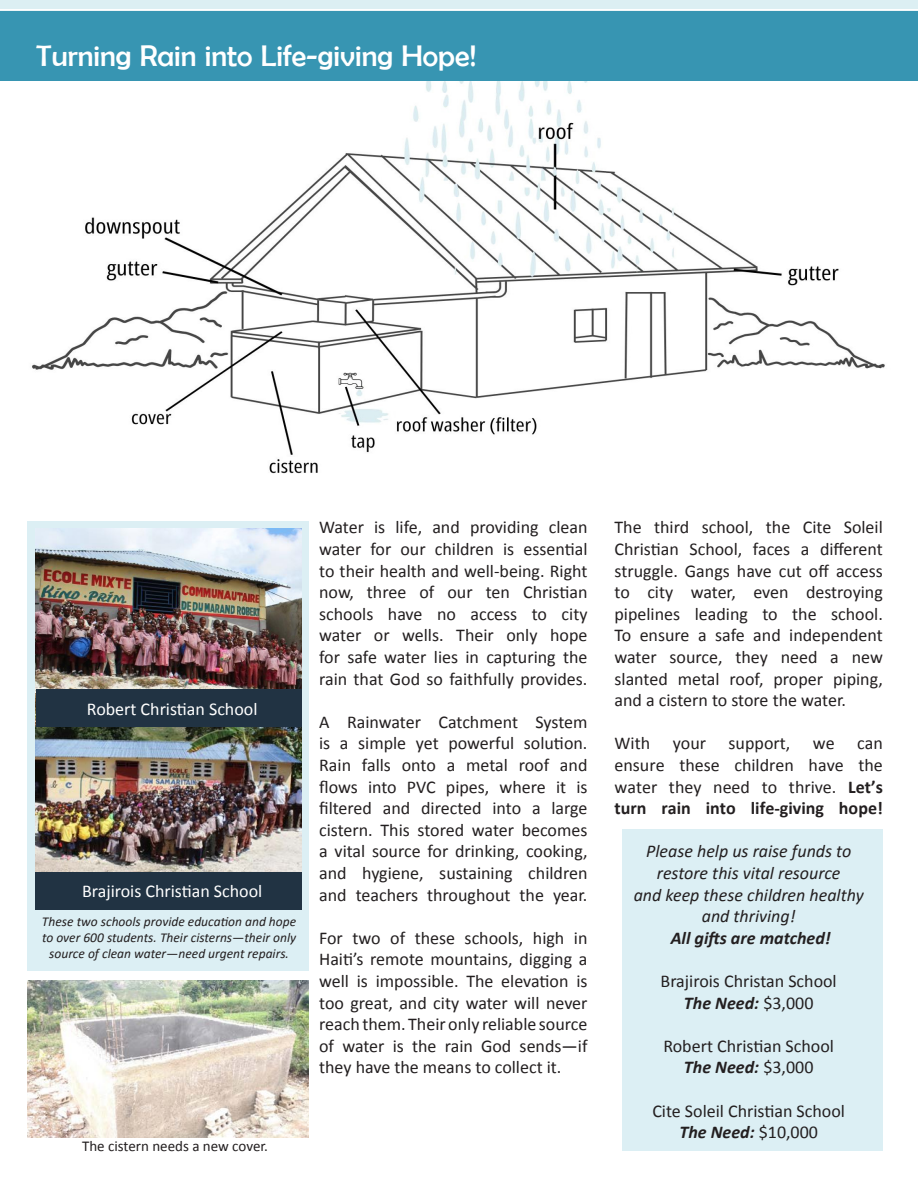
<style>
.page{position:relative;width:918px;height:1188px;background:#fff}
.page>*{position:absolute;margin:0;border:0;box-sizing:border-box;transform-origin:0 0}
.Intro_Paragraph{font:30px "Berlin Sans FB";color:#fff}
.t1{font:18px/21.6px "Calibri";color:#231f20;text-align:justify}
.t2{font:italic 18px/21.6px "Calibri";color:#231f20;text-align:center}
.t3{font:italic 700 18px "Calibri";color:#231f20}
.t4{font:18px "Calibri";color:#fff}
.t5{font:15px "Calibri";color:#231f20}
.t6{font:italic 13.5px/16.2px "Calibri";color:#231f20;text-align:center}
.s1{font-weight:700}
.s2{font-weight:400;font-style:normal}
</style>
<div class="page">
<div style="left:27px;top:521px;width:281px;height:449px;background:#dceff4"></div>
<img style="left:32px;top:81px;width:853px;height:393px">
<img style="left:36px;top:727px;width:266px;height:145px">
<img style="left:36px;top:529px;width:266px;height:160px">
<svg style="left:0;top:0;width:918px;height:81px;background:#4ea1bb"></svg>
<div style="left:622px;top:829px;width:261px;height:322px;background:#dceff4"></div>
<img style="left:27px;top:981px;width:281px;height:156px">
<div style="left:35px;top:872px;width:267px;height:37px;background:#213343"></div>
<div style="left:36px;top:689px;width:266px;height:38px;background:#213343"></div>
<p class="Intro_Paragraph" style="left:36px;top:39px;width:442px">Turning Rain into Life-giving Hope!</p>
<p class="t4" style="left:87px;top:697px;width:172px">Robert Christian School</p>
<p class="t4" style="left:82px;top:880px;width:182px">Brajirois Christian School</p>
<p class="t6" style="left:42px;top:913px;width:256px">These two schools provide education and hope to over 600 students. Their cisterns—their only source of clean water—need urgent repairs.</p>
<p class="t1" style="left:319px;top:517px;width:270px">Water is life, and providing clean water for our children is essential to their health and well-being. Right now, three of our ten Christian schools have no access to city water or wells. Their only hope for safe water lies in capturing the rain that God so faithfully provides.</p>
<p class="t1" style="left:319px;top:711px;width:270px">A Rainwater Catchment System is a simple yet powerful solution.<br>Rain falls onto a metal roof and flows into PVC pipes, where it is filtered and directed into a large cistern. This stored water becomes a vital source for drinking, cooking, and hygiene, sustaining children and teachers throughout the year.</p>
<p class="t1" style="left:319px;top:927px;width:270px">For two of these schools, high in Haiti’s remote mountains, digging a well is impossible. The elevation is too great, and city water will never reach them. Their only reliable source of water is the rain God sends—if they have the means to collect it.</p>
<p class="t5" style="left:82px;top:1136px;width:187px">The cistern needs a new cover.</p>
<p class="t1" style="left:615px;top:517px;width:270px">The third school, the Cite Soleil Christian School, faces a different struggle. Gangs have cut off access to city water, even destroying pipelines leading to the school.<br>To ensure a safe and independent water source, they need a new slanted metal roof, proper piping, and a cistern to store the water.</p>
<p class="t1" style="left:615px;top:733px;width:37px">With</p>
<p class="t1" style="left:673px;top:733px;width:35px">your</p>
<p class="t1" style="left:729px;top:733px;width:63px">support,</p>
<p class="t1" style="left:813px;top:733px;width:23px">we</p>
<p class="t1" style="left:615px;top:733px;width:270px;text-indent:243px">can ensure these children have the water they need to thrive. <span class="s1">Let’s turn rain into life-giving hope!</span></p>
<p class="t2" style="left:634px;top:840px;width:232px">Please help us raise funds to restore this vital resource<br>and keep these children healthy and thriving!</p>
<p class="t3" style="left:671px;top:926px;width:162px">All gifts are matched!</p>
<p class="t1" style="left:661px;top:970px;width:178px">Brajirois Christan School</p>
<p class="t3" style="left:684px;top:991px;width:131px">The Need: <span class="s2">$3,000</span></p>
<p class="t1" style="left:663px;top:1035px;width:172px">Robert Christian School</p>
<p class="t3" style="left:684px;top:1056px;width:131px">The Need: <span class="s2">$3,000</span></p>
<p class="t1" style="left:652px;top:1100px;width:194px">Cite Soleil Christian School</p>
<p class="t3" style="left:679px;top:1121px;width:140px">The Need: <span class="s2">$10,000</span></p>
</div>
